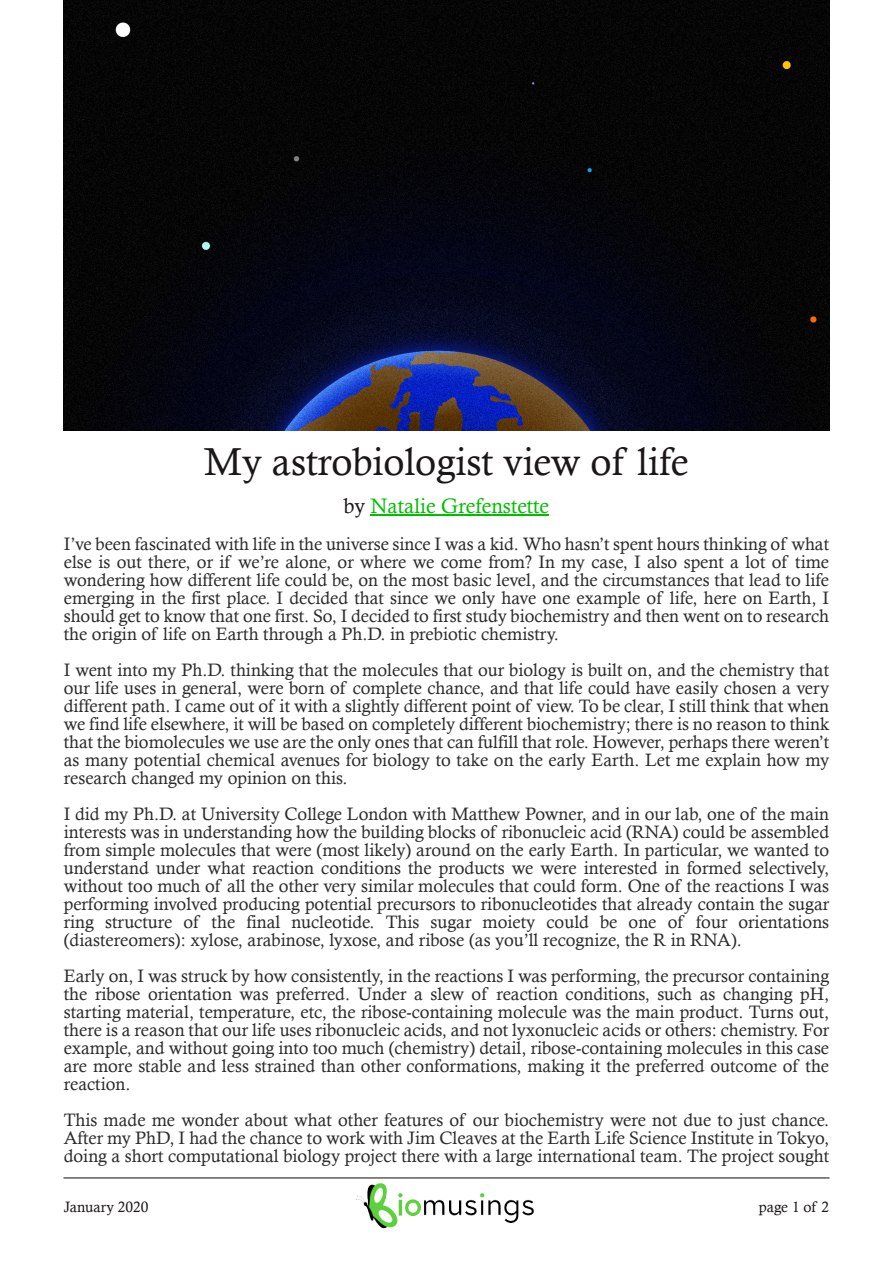
<style>
.page{position:relative;width:893px;height:1263px;background:#fff}
.page>*{position:absolute;margin:0;border:0;box-sizing:border-box;transform-origin:0 0}
.t1{font:39px "Calisto";color:#1c1717}
.t2{font:21px "Calisto";color:#01bf00}
.t3{font:18px/18px "Calisto";color:#2b2b2b;text-align:justify}
.t4{font:15px "Calisto";color:#1c1717}
.s1{color:#1c1717}
</style>
<div class="page">
<hr style="left:370px;top:515px;width:179px;height:1px;background:#01bf00">
<img style="left:354px;top:1178px;width:185px;height:51px">
<hr style="left:64px;top:1177px;width:765px;height:1px;background:#1c1717">
<img style="left:64px;top:0;width:765px;height:431px">
<h1 class="t1" style="left:204px;top:447px;width:486px">My astrobiologist view of life</h1>
<p class="t2" style="left:344px;top:498px;width:207px"><span class="s1">by</span> Natalie Grefenstette</p>
<p class="t3" style="left:64px;top:536px;width:767px">I’ve been fascinated with life in the universe since I was a kid. Who hasn’t spent hours thinking of what else is out there, or if we’re alone, or where we come from? In my case, I also spent a lot of time wondering how different life could be, on the most basic level, and the circumstances that lead to life emerging in the first place. I decided that since we only have one example of life, here on Earth, I should get to know that one first. So, I decided to first study biochemistry and then went on to research the origin of life on Earth through a Ph.D. in prebiotic chemistry.</p>
<p class="t3" style="left:64px;top:662px;width:767px">I went into my Ph.D. thinking that the molecules that our biology is built on, and the chemistry that our life uses in general, were born of complete chance, and that life could have easily chosen a very different path. I came out of it with a slightly different point of view. To be clear, I still think that when we find life elsewhere, it will be based on completely different biochemistry; there is no reason to think that the biomolecules we use are the only ones that can fulfill that role. However, perhaps there weren’t as many potential chemical avenues for biology to take on the early Earth. Let me explain how my research changed my opinion on this.</p>
<p class="t3" style="left:64px;top:806px;width:767px">I did my Ph.D. at University College London with Matthew Powner, and in our lab, one of the main interests was in understanding how the building blocks of ribonucleic acid (RNA) could be assembled from simple molecules that were (most likely) around on the early Earth. In particular, we wanted to understand under what reaction conditions the products we were interested in formed selectively, without too much of all the other very similar molecules that could form. One of the reactions I was performing involved producing potential precursors to ribonucleotides that already contain the sugar ring structure of the final nucleotide. This sugar moiety could be one of four orientations (diastereomers): xylose, arabinose, lyxose, and ribose (as you’ll recognize, the R in RNA).</p>
<p class="t3" style="left:64px;top:968px;width:767px">Early on, I was struck by how consistently, in the reactions I was performing, the precursor containing the ribose orientation was preferred. Under a slew of reaction conditions, such as changing pH, starting material, temperature, etc, the ribose-containing molecule was the main product. Turns out, there is a reason that our life uses ribonucleic acids, and not lyxonucleic acids or others: chemistry. For example, and without going into too much (chemistry) detail, ribose-containing molecules in this case are more stable and less strained than other conformations, making it the preferred outcome of the reaction.</p>
<p class="t3" style="left:64px;top:1112px;width:767px">This made me wonder about what other features of our biochemistry were not due to just chance.<br>After my PhD, I had the chance to work with Jim Cleaves at the Earth Life Science Institute in Tokyo, doing a short computational biology project there with a large international team. The project sought</p>
<p class="t4" style="left:64px;top:1201px;width:86px">January 2020</p>
<p class="t4" style="left:759px;top:1201px;width:72px">page 1 of 2</p>
</div>
